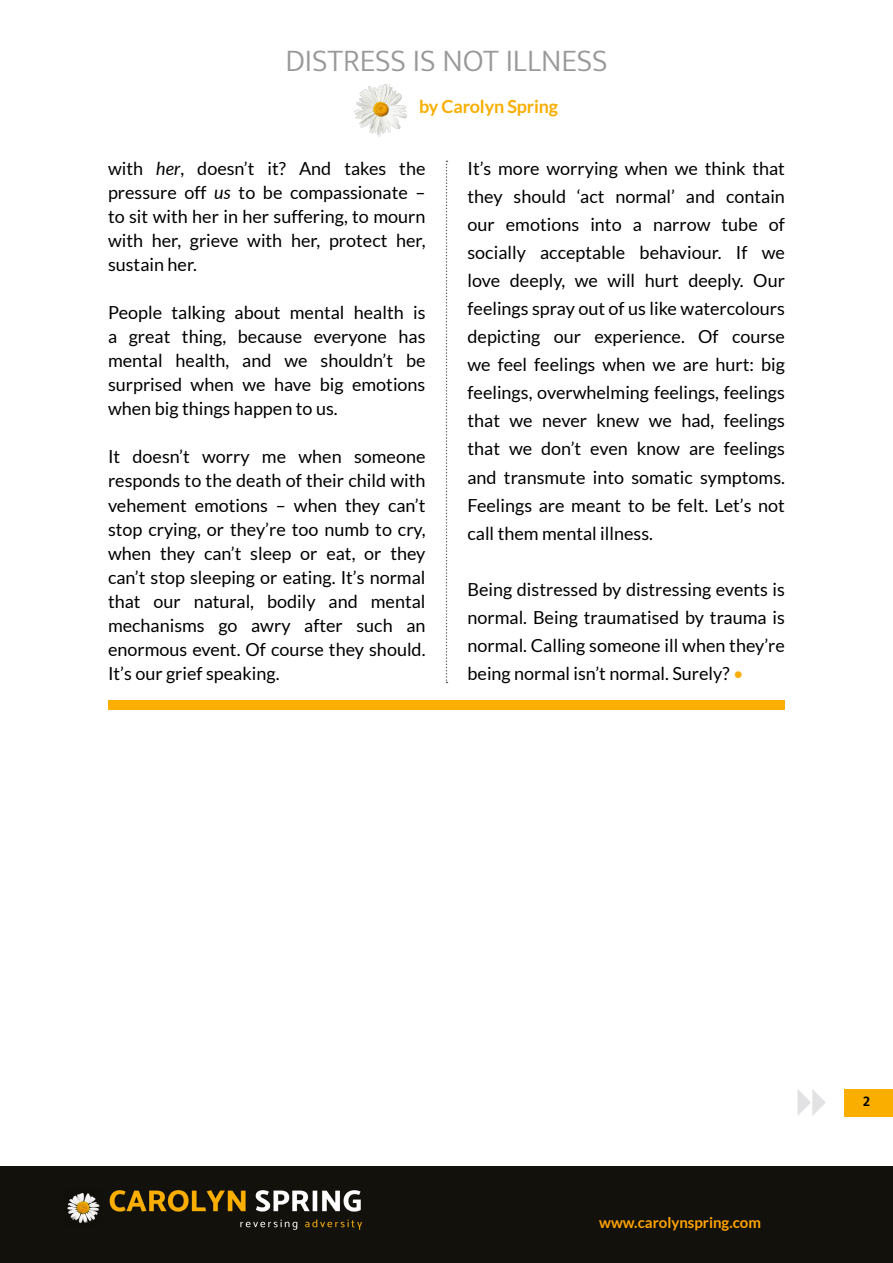
<style>
.page{position:relative;width:893px;height:1263px;background:#fff}
.page>*{position:absolute;margin:0;border:0;box-sizing:border-box;transform-origin:0 0}
.t1{font:300 31.5px "Mukta";color:#999}
.t2{font:18px/24px "Lato";color:#000;text-align:justify}
.t3{font:700 18px "Lato";letter-spacing:-.01em;color:#f9ae00}
.t4{font:700 15px "Lato";color:#ffa300}
.t5{font:700 15px "Mukta";color:#000}
.s1{font-style:italic}
.s2{color:#f9ae00}
</style>
<div class="page">
<div style="left:0;top:1166px;width:893px;height:97px;background:#13110c"></div>
<img style="left:67px;top:1190px;width:295px;height:40px">
<svg style="left:797px;top:1089px;width:29px;height:27px"></svg>
<div style="left:844px;top:1089px;width:49px;height:27px;background:#f9ae00"></div>
<img style="left:354px;top:83px;width:53px;height:54px">
<svg style="left:446px;top:161px;width:1px;height:522px"></svg>
<div style="left:108px;top:701px;width:677px;height:9px;background:#f9ae00"></div>
<h1 class="t1" style="left:285px;top:41px;width:324px">DISTRESS IS NOT ILLNESS</h1>
<p class="t3" style="left:419px;top:96px;width:140px">by Carolyn Spring</p>
<p class="t2" style="left:108px;top:156px;width:319px">with <span class="s1">her</span>, doesn’t it? And takes the pressure off <span class="s1">us</span> to be compassionate – to sit with her in her suffering, to mourn with her, grieve with her, protect her, sustain her.</p>
<p class="t2" style="left:108px;top:301px;width:319px">People talking about mental health is a great thing, because everyone has mental health, and we shouldn’t be surprised when we have big emotions when big things happen to us.</p>
<p class="t2" style="left:108px;top:445px;width:319px">It doesn’t worry me when someone responds to the death of their child with vehement emotions – when they can’t stop crying, or they’re too numb to cry, when they can’t sleep or eat, or they can’t stop sleeping or eating. It’s normal that our natural, bodily and mental mechanisms go awry after such an enormous event. Of course they should.<br>It’s our grief speaking.</p>
<p class="t2" style="left:467px;top:155px;width:319px;line-height:28px">It’s more worrying when we think that they should ‘act normal’ and contain our emotions into a narrow tube of socially acceptable behaviour. If we love deeply, we will hurt deeply. Our feelings spray out of us like watercolours depicting our experience. Of course we feel feelings when we are hurt: big feelings, overwhelming feelings, feelings that we never knew we had, feelings that we don’t even know are feelings and transmute into somatic symptoms.<br>Feelings are meant to be felt. Let’s not call them mental illness.</p>
<p class="t2" style="left:467px;top:575px;width:319px;line-height:28px">Being distressed by distressing events is normal. Being traumatised by trauma is normal. Calling someone ill when they’re being normal isn’t normal. Surely? <span class="s2">•</span></p>
<p class="t4" style="left:599px;top:1214px;width:163px">www.carolynspring.com</p>
<p class="t5" style="left:863px;top:1092px;width:9px">2</p>
</div>
